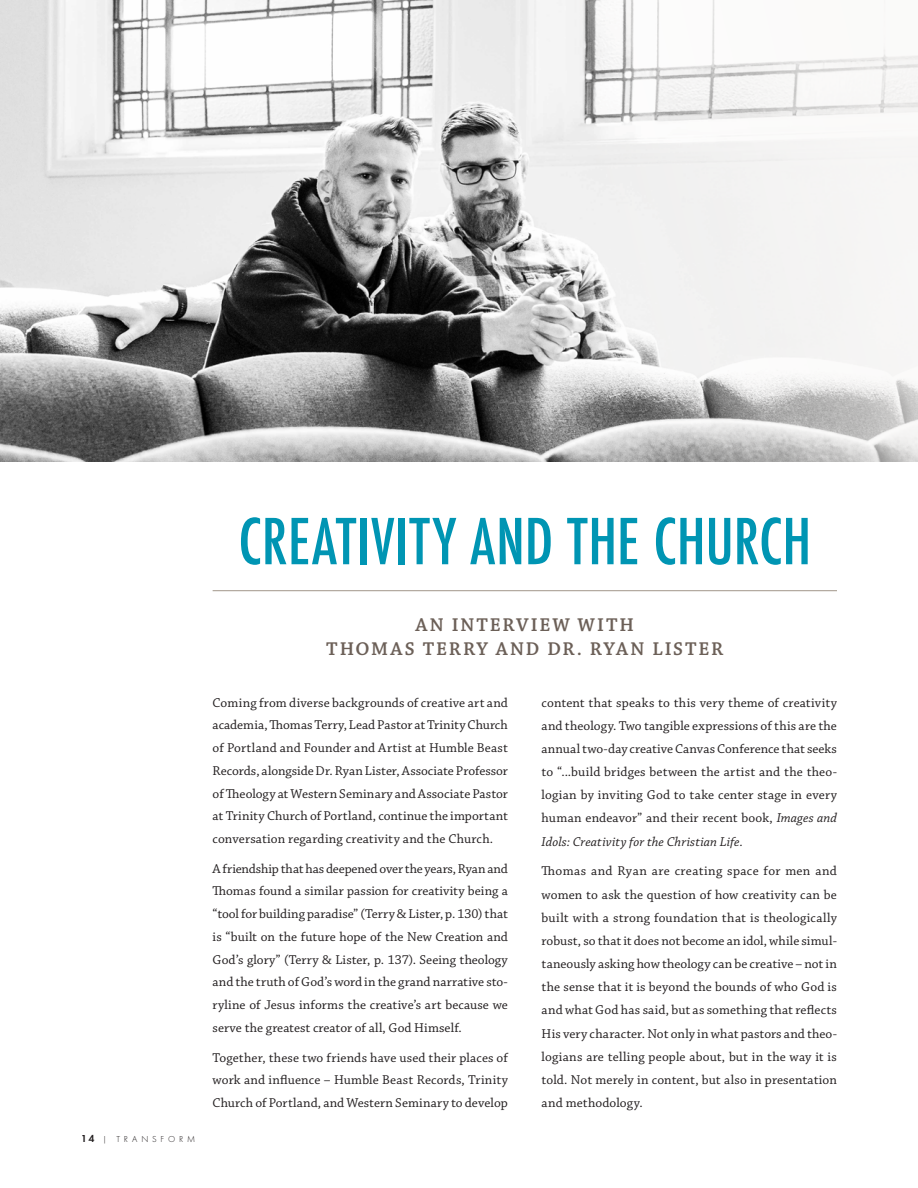
<style>
.page{position:relative;width:918px;height:1188px;background:#fff}
.page>*{position:absolute;margin:0;border:0;box-sizing:border-box;transform-origin:0 0}
.Heading_Futura_Conde{font:500 condensed 61.5px "Futura";color:#0095b3}
.Heading_Chaparel{font:600 19.5px/24px "Chaparral Pro";letter-spacing:.1em;color:#6c6058;text-align:center}
.body_Chap_Just{font:13.5px/23.1px "Chaparral Pro";letter-spacing:.01em;color:#231f20;text-align:justify}
.t1{font:300 9px "Futura T";letter-spacing:.425em;color:#231f20}
.s1{font-weight:600;font-size:10.5px}
.s2{font-style:italic}
</style>
<div class="page">
<img style="left:0;top:0;width:918px;height:461px">
<hr style="left:213px;top:590px;width:624px;height:1px;background:#a19689">
<p class="Heading_Futura_Conde" style="left:238px;top:502px;width:574px">CREATIVITY AND THE CHURCH</p>
<p class="t1" style="left:81px;top:1134px;width:116px"><span class="s1">14</span> | TRANSFORM</p>
<p class="Heading_Chaparel" style="left:326px;top:613px;width:399px">AN INTERVIEW WITH<br>THOMAS TERRY AND DR. RYAN LISTER</p>
<p class="body_Chap_Just" style="left:213px;top:691px;width:297px">Coming from diverse backgrounds of creative art and academia, Thomas Terry, Lead Pastor at Trinity Church of Portland and Founder and Artist at Humble Beast Records, alongside Dr. Ryan Lister, Associate Professor of Theology at Western Seminary and Associate Pastor at Trinity Church of Portland, continue the important conversation regarding creativity and the Church.</p>
<p class="body_Chap_Just" style="left:213px;top:858px;width:297px">A friendship that has deepened over the years, Ryan and Thomas found a similar passion for creativity being a “tool for building paradise” (Terry &amp; Lister, p. 130) that is “built on the future hope of the New Creation and God’s glory” (Terry &amp; Lister, p. 137). Seeing theology and the truth of God’s word in the grand narrative sto&shy;ryline of Jesus informs the creative’s art because we serve the greatest creator of all, God Himself.</p>
<p class="body_Chap_Just" style="left:213px;top:1046px;width:297px">Together, these two friends have used their places of work and influence – Humble Beast Records, Trinity Church of Portland, and Western Seminary to develop</p>
<p class="body_Chap_Just" style="left:542px;top:691px;width:297px">content that speaks to this very theme of creativity and theology. Two tangible expressions of this are the annual two-day creative Canvas Conference that seeks to “...build bridges between the artist and the theo&shy;logian by inviting God to take center stage in every human endeavor” and their recent book, <span class="s2">Images and Idols: Creativity for the Christian Life.</span></p>
<p class="body_Chap_Just" style="left:542px;top:860px;width:297px">Thomas and Ryan are creating space for men and women to ask the question of how creativity can be built with a strong foundation that is theologically robust, so that it does not become an idol, while simul&shy;taneously asking how theology can be creative – not in the sense that it is beyond the bounds of who God is and what God has said, but as something that reflects His very character. Not only in what pastors and theo&shy;logians are telling people about, but in the way it is told. Not merely in content, but also in presentation and methodology.</p>
</div>
